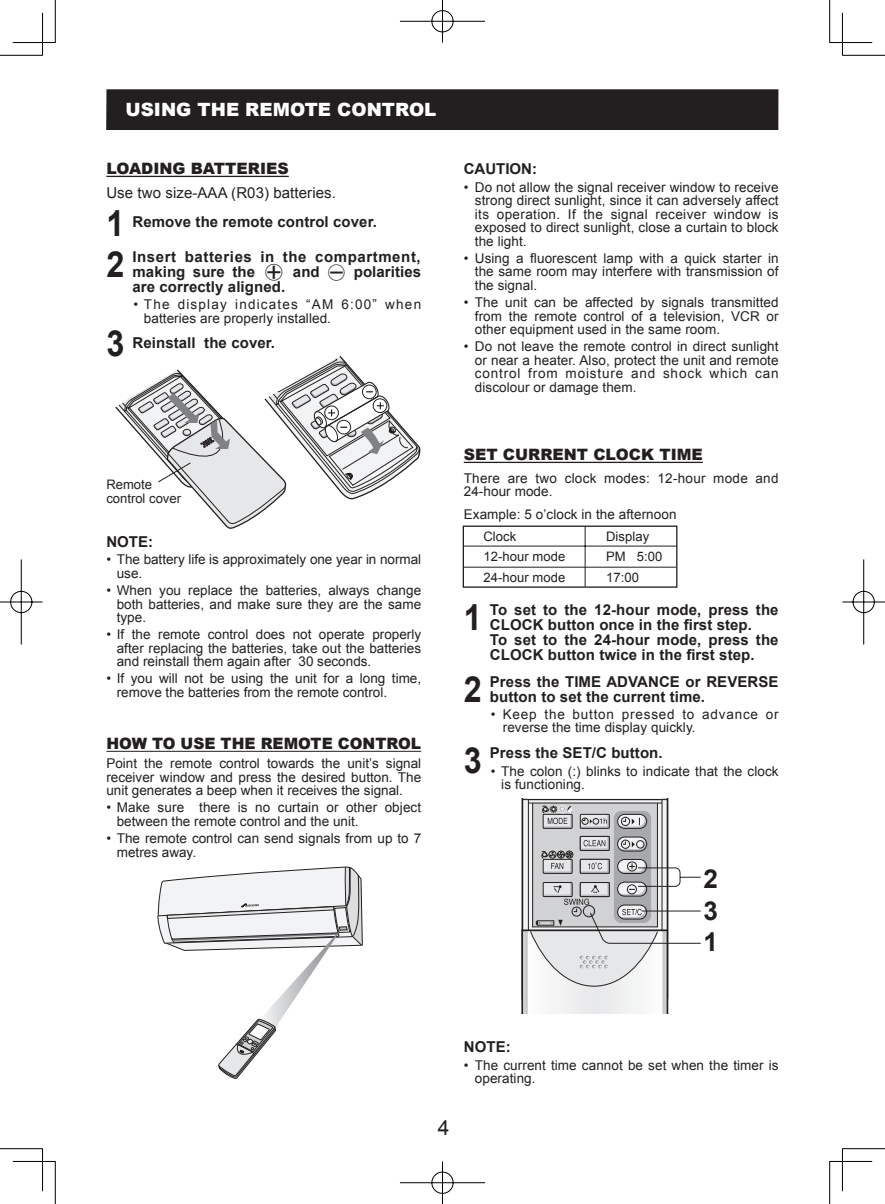
<style>
.page{position:relative;width:885px;height:1204px;background:#fff}
.page>*{position:absolute;margin:0;border:0;box-sizing:border-box;transform-origin:0 0}
.t1{font:700 36px "Arial";color:#231f20;scale:.9 1}
.t2{font:700 26.1px/31.7px "Arial";color:#231f20;text-align:justify}
.t3{font:21px "Arial";color:#231f20}
.t4{font:900 18.3px "Arial";color:#fff}
.t5{font:900 15.6px "Arial";color:#231f20}
.t6{font:700 15px/15px "Arial";letter-spacing:.005em;color:#231f20}
.t7{font:15px "Arial";letter-spacing:.005em;color:#231f20}
.t8{font:13.5px/13.5px "Arial";letter-spacing:.005em;color:#231f20}
.t9{font:13.5px/13.5px "Arial";letter-spacing:.06em;color:#231f20}
.t10{font:13.05px/13px "Arial";letter-spacing:.005em;color:#231f20}
.s1{font-family:"Sharp Font";font-weight:400}
</style>
<div class="page">
<hr style="left:463px;top:461px;width:239px;height:2px;background:#231f20">
<hr style="left:106px;top:176px;width:183px;height:1px;background:#231f20">
<hr style="left:106px;top:750px;width:315px;height:1px;background:#231f20">
<div style="left:462px;top:525px;width:215px;height:62px;border:1px solid #231f20"></div>
<hr style="left:463px;top:545px;width:213px;height:1px;background:#231f20">
<hr style="left:584px;top:526px;width:1px;height:60px;background:#231f20">
<div style="left:106px;top:89px;width:672px;height:41px;background:#231f20"></div>
<hr style="left:463px;top:567px;width:213px;height:1px;background:#231f20">
<svg style="left:157px;top:750px;width:206px;height:329px"></svg>
<svg style="left:521px;top:798px;width:180px;height:215px"></svg>
<svg style="left:115px;top:356px;width:305px;height:173px"></svg>
<div style="left:277px;top:376px;width:11px;height:9px;border:1px solid #231f20;border-radius:50%"></div>
<hr style="left:0;top:55px;width:43px;height:1px;background:#000">
<hr style="left:842px;top:55px;width:42px;height:1px;background:#000">
<hr style="left:0;top:1148px;width:43px;height:1px;background:#000">
<hr style="left:842px;top:1148px;width:42px;height:1px;background:#000">
<hr style="left:55px;top:0;width:1px;height:43px;background:#000">
<hr style="left:55px;top:1161px;width:1px;height:42px;background:#000">
<hr style="left:829px;top:0;width:1px;height:43px;background:#000">
<hr style="left:829px;top:1161px;width:1px;height:42px;background:#000">
<hr style="left:13px;top:42px;width:42px;height:1px;background:#000">
<hr style="left:829px;top:42px;width:43px;height:1px;background:#000">
<hr style="left:13px;top:1161px;width:42px;height:1px;background:#000">
<hr style="left:829px;top:1161px;width:43px;height:1px;background:#000">
<hr style="left:42px;top:13px;width:1px;height:42px;background:#000">
<hr style="left:42px;top:1148px;width:1px;height:43px;background:#000">
<hr style="left:842px;top:13px;width:1px;height:42px;background:#000">
<hr style="left:842px;top:1148px;width:1px;height:43px;background:#000">
<svg style="left:400px;top:0;width:85px;height:43px"></svg>
<svg style="left:400px;top:1161px;width:85px;height:42px"></svg>
<svg style="left:0;top:559px;width:43px;height:86px"></svg>
<svg style="left:842px;top:559px;width:42px;height:86px"></svg>
<h3 class="t4" style="left:125px;top:96px;width:312px">USING THE REMOTE CONTROL</h3>
<p class="t5" style="left:106px;top:157px;width:184px">LOADING BATTERIES</p>
<p class="t7" style="left:106px;top:185px;width:231px">Use two size-AAA (R03) batteries.</p>
<h1 class="t1" style="left:106px;top:203px;width:21px">1</h1>
<p class="t6" style="left:132px;top:214px;width:246px">Remove the remote control cover.</p>
<h1 class="t1" style="left:106px;top:244px;width:21px">2</h1>
<p class="t6" style="left:132px;top:249px;width:290px;text-align:justify">Insert batteries in the compartment, making sure the <span class="s1">±</span> and <span class="s1">—</span> polarities are correctly a lign ed.</p>
<p class="t8" style="left:144px;top:298px;width:279px;text-indent:-11px">• The display indicates “AM 6:00” when batteries are properly installed.</p>
<h1 class="t1" style="left:106px;top:323px;width:21px">3</h1>
<p class="t6" style="left:132px;top:335px;width:144px">Reinstall the cover.</p>
<p class="t10" style="left:106px;top:478px;width:76px">Remote control cover</p>
<p class="t6" style="left:106px;top:534px;width:48px">NOTE:</p>
<p class="t8" style="left:117px;top:553px;width:306px;text-indent:-10px">• The battery life is approximately one year in normal use.</p>
<p class="t8" style="left:117px;top:583px;width:306px;text-align:justify;text-indent:-10px">• When you replace the batteries, always change both batteries, and make sure they are the same type.</p>
<p class="t8" style="left:117px;top:627px;width:306px;text-align:justify;text-indent:-10px">• If the remote control does not operate properly after replacing the batteries, take out the batteries and reinstall them again after 30 seconds.</p>
<p class="t8" style="left:117px;top:672px;width:306px;text-indent:-10px">• If you will not be using the unit for a long time, remove the batteries from the remote control.</p>
<p class="t5" style="left:106px;top:732px;width:316px">HOW TO USE THE REMOTE CONTROL</p>
<p class="t8" style="left:106px;top:756px;width:316px;text-align:justify">Point the remote control towards the unit’s signal receiver window and press the desired button. The unit generates a beep when it receives the signal.</p>
<p class="t8" style="left:117px;top:801px;width:306px;text-indent:-10px">• Make sure there is no curtain or other object between the remote control and the unit.</p>
<p class="t8" style="left:117px;top:831px;width:306px;text-indent:-10px">• The remote control can send signals from up to 7 metres away.</p>
<p class="t6" style="left:463px;top:161px;width:75px">CAUTION:</p>
<p class="t8" style="left:475px;top:180px;width:305px;text-align:justify;text-indent:-11px">• Do not allow the signal receiver window to receive strong direct sunlight, since it can adversely affect its operation. If the signal receiver window is exposed to direct sunlight, close a curtain to block the light.</p>
<p class="t8" style="left:475px;top:251px;width:305px;text-align:justify;text-indent:-11px">• Using a fluorescent lamp with a quick starter in the same room may interfere with transmission of the signal.</p>
<p class="t8" style="left:475px;top:295px;width:305px;text-align:justify;text-indent:-11px">• The unit can be affected by signals transmitted from the remote control of a television, VCR or other equipment used in the same room.</p>
<p class="t8" style="left:475px;top:340px;width:305px;text-align:justify;text-indent:-11px">• Do not leave the remote control in direct sunlight or near a heater. Also, protect the unit and remote control from moisture and shock which can discolour or damage them.</p>
<p class="t5" style="left:463px;top:443px;width:240px">SET CURRENT CLOCK TIME</p>
<p class="t8" style="left:463px;top:471px;width:316px">There are two clock modes: 12-hour mode and<br>24-hour mode.</p>
<p class="t8" style="left:463px;top:507px;width:214px">Example: 5 o’clock in the afternoon</p>
<p class="t10" style="left:483px;top:529px;width:34px">Clock</p>
<p class="t10" style="left:606px;top:529px;width:45px">Display</p>
<p class="t10" style="left:483px;top:550px;width:84px">12-hour mode</p>
<p class="t10" style="left:606px;top:550px;width:58px">PM 5:00</p>
<p class="t10" style="left:483px;top:571px;width:84px">24-hour mode</p>
<p class="t10" style="left:606px;top:571px;width:34px">17:00</p>
<h1 class="t1" style="left:463px;top:597px;width:21px">1</h1>
<p class="t6" style="left:490px;top:602px;width:290px">To set to the 12-hour mode, press the CLOCK button once in the first step.<br>To set to the 24-hour mode, press the CLOCK button twice in the first step.</p>
<h1 class="t1" style="left:463px;top:669px;width:21px">2</h1>
<p class="t6" style="left:490px;top:673px;width:290px">Press the TIME ADVANCE or REVERSE button to set the current time.</p>
<p class="t9" style="left:502px;top:707px;width:277px;text-indent:-12px">• Keep the button pressed to advance or reverse the time display quickly.</p>
<h1 class="t1" style="left:463px;top:740px;width:21px">3</h1>
<p class="t6" style="left:490px;top:745px;width:174px">Press the SET/C button.</p>
<p class="t8" style="left:501px;top:764px;width:279px;text-indent:-11px">• The colon (:) blinks to indicate that the clock is functioning.</p>
<h2 class="t2" style="left:703px;top:863px;width:16px">2<br>3<br>1</h2>
<h3 class="t3" style="left:437px;top:1115px;width:13px">4</h3>
<p class="t6" style="left:463px;top:1039px;width:49px">NOTE:</p>
<p class="t8" style="left:475px;top:1057px;width:305px;text-indent:-11px">• The current time cannot be set when the timer is operating.</p>
</div>
